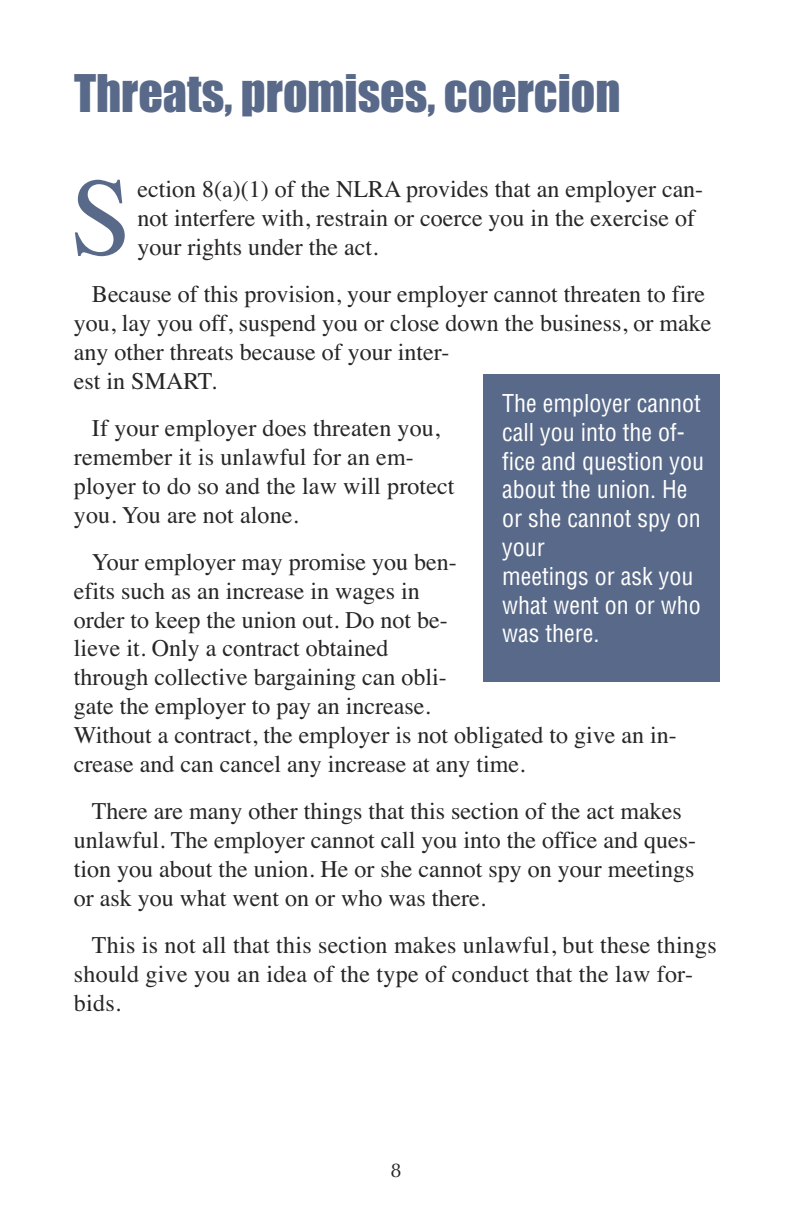
<style>
.page{position:relative;width:792px;height:1224px;background:#fff}
.page>*{position:absolute;margin:0;border:0;box-sizing:border-box;transform-origin:0 0}
.t1{font:111px "Times";color:#596989}
.t2{font:48px "Impact";color:#596989}
.t3{font:24px/28.8px "Times";color:#272526}
.t4{font:condensed 24px/28.8px "Helvetica";color:#fff}
.t5{font:20px "Optima";color:#272526}
</style>
<div class="page">
<div style="left:483px;top:374px;width:237px;height:307px;background:#596989"></div>
<h2 class="t2" style="left:74px;top:67px;width:548px">Threats, promises, coercion</h2>
<h1 class="t1" style="left:70px;top:151px;width:63px">S</h1>
<p class="t3" style="left:137px;top:174px;width:567px">ection 8(a)(1) of the NLRA provides that an employer can&shy;not interfere with, restrain or coerce you in the exercise of your rights under the act.</p>
<p class="t3" style="left:74px;top:280px;width:639px;text-indent:18px">Because of this provision, your employer cannot threaten to fire you, lay you off, suspend you or close down the business, or make any other threats because of your inter-<br>est in SMART.</p>
<p class="t3" style="left:74px;top:413px;width:382px;text-indent:18px">If your employer does threaten you, remember it is unlawful for an em&shy;ployer to do so and the law will protect you. You are not alone.</p>
<p class="t3" style="left:74px;top:547px;width:604px;text-indent:18px">Your employer may promise you ben-<br>efits such as an increase in wages in<br>order to keep the union out. Do not be-<br>lieve it. Only a contract obtained<br>through collective bargaining can obli-<br>gate the employer to pay an increase.<br>Without a contract, the employer is not obligated to give an in&shy;crease and can cancel any increase at any time.</p>
<p class="t3" style="left:74px;top:797px;width:624px;text-indent:18px">There are many other things that this section of the act makes unlawful. The employer cannot call you into the office and ques&shy;tion you about the union. He or she cannot spy on your meetings or ask you what went on or who was there.</p>
<p class="t3" style="left:74px;top:930px;width:644px;text-indent:18px">This is not all that this section makes unlawful, but these things should give you an idea of the type of conduct that the law for&shy;bids.</p>
<p class="t4" style="left:502px;top:389px;width:203px">The employer cannot call you into the of&shy;fice and question you about the union. He or she cannot spy on your<br>meetings or ask you what went on or who was there.</p>
<p class="t5" style="left:390px;top:1158px;width:13px">8</p>
</div>
